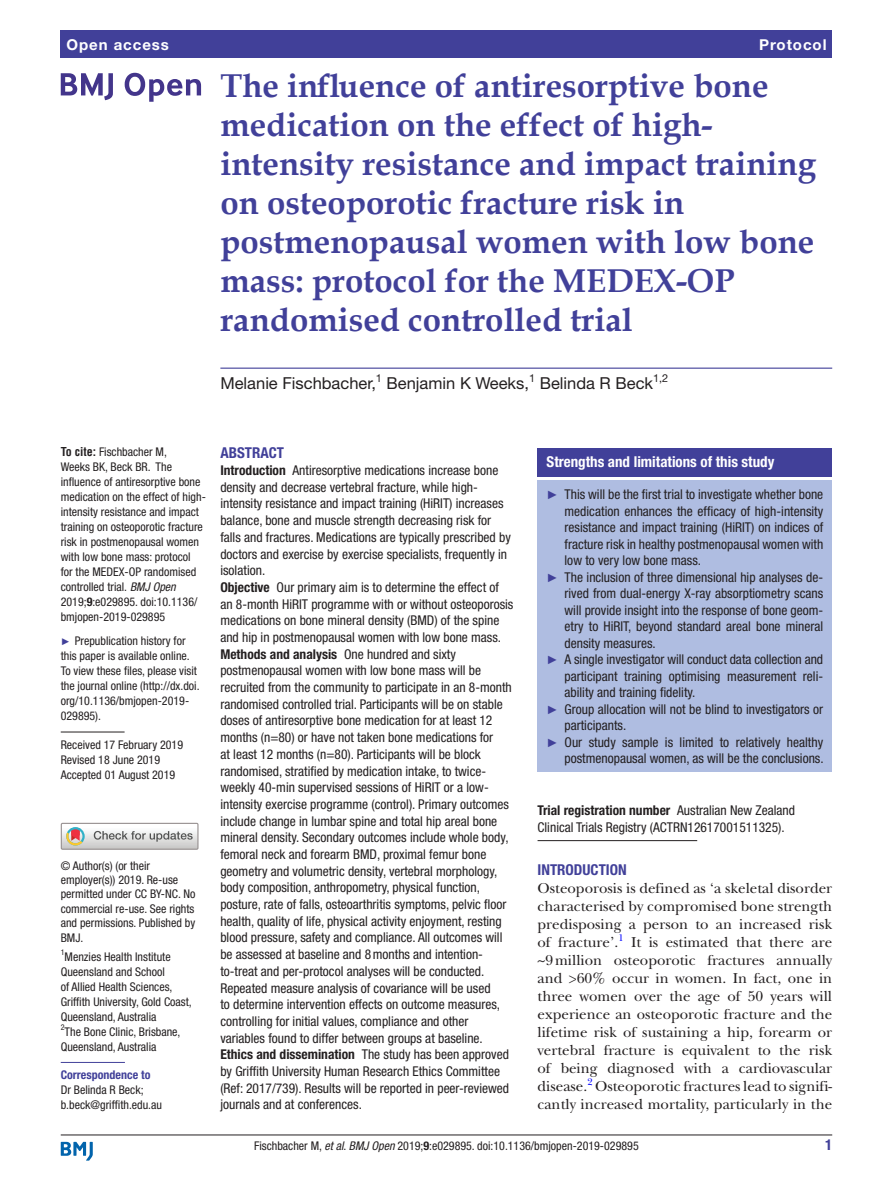
<style>
.page{position:relative;width:893px;height:1191px;background:#fff}
.page>*{position:absolute;margin:0;border:0;box-sizing:border-box;transform-origin:0 0}
.t1{font:700 33px/39px "Book Antiqua";color:#414099}
.t2{font:16.5px "Helvetica Neue LT Std";color:#231f20}
.t3{font:15px/18px "New Baskerville";color:#231f20;text-align:justify}
.t4{font:700 condensed 15px "Helvetica Neue LT Std";color:#fff}
.t5{font:700 condensed 15px "Helvetica Neue LT Std";color:#414099}
.t6{font:700 15px "Helvetica Neue LT Std";letter-spacing:.065em;color:#fff}
.t7{font:condensed 13.5px/16.6px "Helvetica Neue LT Std";color:#231f20}
.t8{font:condensed 12px/15px "Helvetica Neue LT Std";color:#231f20}
.t9{font:700 condensed 12px "Helvetica Neue LT Std";color:#414099}
.t10{font:10.95px "Helvetica Neue LT Std";color:#231f20}
.t11{font:9.9px "New Baskerville";color:#00f}
.t12{font:condensed 7.95px "Helvetica Neue LT Std";color:#231f20}
.s1{font-family:"Helvetica LT Std";font-weight:700}
.s2{font-style:italic}
.s3{font-weight:700}
.s4{font-family:"Arial";font-stretch:normal;font-size:9.75px;color:#414099}
.s5{font-family:"Arial";font-stretch:normal;font-size:12px;color:#414099}
</style>
<div class="page">
<hr style="left:61px;top:1134px;width:771px;height:1px;background:#231f20">
<svg style="left:61px;top:1141px;width:32px;height:19px"></svg>
<div style="left:61px;top:31px;width:771px;height:27px;background:#414099"></div>
<hr style="left:220px;top:367px;width:612px;height:2px;background:#414099">
<hr style="left:61px;top:731px;width:64px;height:1px;background:#231f20">
<hr style="left:61px;top:1062px;width:64px;height:1px;background:#414099">
<svg style="left:61px;top:73px;width:52px;height:27px"></svg>
<svg style="left:125px;top:73px;width:76px;height:29px"></svg>
<div style="left:61px;top:822px;width:138px;height:27px;border:1px solid #969090"></div>
<svg style="left:61px;top:823px;width:137px;height:26px"></svg>
<div style="left:538px;top:448px;width:294px;height:28px;background:#414099"></div>
<div style="left:538px;top:480px;width:294px;height:292px;background:#afbde1"></div>
<hr style="left:538px;top:840px;width:159px;height:1px;background:#231f20">
<p class="t6" style="left:66px;top:35px;width:104px">Open access</p>
<p class="t6" style="left:759px;top:35px;width:69px">Protocol</p>
<p class="t1" style="left:220px;top:66px;width:597px">The influence of antiresorptive bone medication on the effect of high&shy;intensity resistance and impact training on osteoporotic fracture risk in postmenopausal women with low bone mass: protocol for the MEDEX-OP randomised controlled trial</p>
<p class="t2" style="left:220px;top:374px;width:157px">Melanie Fischbacher,</p>
<p class="t10" style="left:376px;top:371px;width:8px">1</p>
<p class="t2" style="left:387px;top:374px;width:144px">Benjamin K Weeks,</p>
<p class="t10" style="left:529px;top:371px;width:8px">1</p>
<p class="t2" style="left:540px;top:374px;width:115px">Belinda R Beck</p>
<p class="t10" style="left:653px;top:371px;width:17px">1,2</p>
<p class="t8" style="left:61px;top:444px;width:147px"><span class="s1">To cite:</span> Fischbacher M,<br>Weeks BK, Beck BR. The influence of antiresorptive bone medication on the effect of high&shy;intensity resistance and impact training on osteoporotic fracture risk in postmenopausal women with low bone mass: protocol<br>for the MEDEX-OP randomised controlled trial. <span class="s2">BMJ Open<br></span>2019;<span class="s3">9</span>:e029895. doi:10.1136/ bmjopen-2019-029895</p>
<p class="t8" style="left:61px;top:633px;width:140px"><span class="s4">►</span> Prepublication history for this paper is available online.<br>To view these files, please visit the journal online (http://dx.doi. org/10.1136/bmjopen-2019-<br>029895).</p>
<p class="t8" style="left:61px;top:737px;width:124px">Received 17 February 2019<br>Revised 18 June 2019<br>Accepted 01 August 2019</p>
<p class="t8" style="left:61px;top:858px;width:136px;line-height:14.4px">© Author(s) (or their employer(s)) 2019. Re-use permitted under CC BY-NC. No commercial re-use. See rights and permissions. Published by<br>BMJ.</p>
<p class="t12" style="left:61px;top:948px;width:5px">1</p>
<p class="t8" style="left:61px;top:949px;width:133px;text-indent:4px">Menzies Health Institute<br>Queensland and School<br>of Allied Health Sciences,<br>Griffith University, Gold Coast,<br>Queensland, Australia<br><sup>2</sup>The Bone Clinic, Brisbane,<br>Queensland, Australia</p>
<p class="t9" style="left:61px;top:1067px;width:91px">Correspondence to</p>
<p class="t8" style="left:61px;top:1082px;width:103px">Dr Belinda R Beck; b.beck@griffith.edu.au</p>
<p class="t5" style="left:220px;top:444px;width:65px">Abstract</p>
<p class="t7" style="left:220px;top:462px;width:295px"><span class="s3">Introduction</span> Antiresorptive medications increase bone density and decrease vertebral fracture, while high&shy;intensity resistance and impact training (HiRIT) increases balance, bone and muscle strength decreasing risk for falls and fractures. Medications are typically prescribed by doctors and exercise by exercise specialists, frequently in isolation.<br><span class="s3">Objective</span> Our primary aim is to determine the effect of an 8-month HiRIT programme with or without osteoporosis medications on bone mineral density (BMD) of the spine and hip in postmenopausal women with low bone mass.<br><span class="s3">Methods and analysis</span> One hundred and sixty postmenopausal women with low bone mass will be recruited from the community to participate in an 8-month randomised controlled trial. Participants will be on stable doses of antiresorptive bone medication for at least 12 months (n=80) or have not taken bone medications for<br>at least 12 months (n=80). Participants will be block randomised, stratified by medication intake, to twice&shy;weekly 40-min supervised sessions of HiRIT or a low&shy;intensity exercise programme (control). Primary outcomes include change in lumbar spine and total hip areal bone mineral density. Secondary outcomes include whole body, femoral neck and forearm BMD, proximal femur bone geometry and volumetric density, vertebral morphology, body composition, anthropometry, physical function, posture, rate of falls, osteoarthritis symptoms, pelvic floor health, quality of life, physical activity enjoyment, resting blood pressure, safety and compliance. All outcomes will be assessed at baseline and 8months and intention&shy;to-treat and per-protocol analyses will be conducted.<br>Repeated measure analysis of covariance will be used<br>to determine intervention effects on outcome measures, controlling for initial values, compliance and other variables found to differ between groups at baseline.<br><span class="s3">Ethics and dissemination</span> The study has been approved by Griffith University Human Research Ethics Committee (Ref: 2017/739). Results will be reported in peer-reviewed journals and at conferences.</p>
<p class="t4" style="left:547px;top:453px;width:229px">Strengths and limitations of this study</p>
<p class="t7" style="left:547px;top:486px;width:278px"><span class="s5">►</span> This will be the first trial to investigate whether bone</p>
<p class="t7" style="left:565px;top:502px;width:260px">medication enhances the efficacy of high-intensity</p>
<p class="t7" style="left:565px;top:519px;width:260px">resistance and impact training (HiRIT) on indices of</p>
<p class="t7" style="left:565px;top:535px;width:260px">fracture risk in healthy postmenopausal women with</p>
<p class="t7" style="left:565px;top:552px;width:138px">low to very low bone mass.</p>
<p class="t7" style="left:547px;top:568px;width:278px"><span class="s5">►</span> The inclusion of three dimensional hip analyses de-</p>
<p class="t7" style="left:565px;top:585px;width:260px">rived from dual-energy X-ray absorptiometry scans</p>
<p class="t7" style="left:565px;top:601px;width:260px">will provide insight into the response of bone geom-</p>
<p class="t7" style="left:565px;top:618px;width:260px">etry to HiRIT, beyond standard areal bone mineral</p>
<p class="t7" style="left:565px;top:634px;width:93px">density measures.</p>
<p class="t7" style="left:547px;top:651px;width:278px"><span class="s5">►</span> A single investigator will conduct data collection and</p>
<p class="t7" style="left:565px;top:667px;width:260px">participant training optimising measurement reli-</p>
<p class="t7" style="left:565px;top:684px;width:132px">ability and training fidelity.</p>
<p class="t7" style="left:547px;top:700px;width:278px"><span class="s5">►</span> Group allocation will not be blind to investigators or</p>
<p class="t7" style="left:565px;top:717px;width:63px">participants.</p>
<p class="t7" style="left:547px;top:733px;width:278px"><span class="s5">►</span> Our study sample is limited to relatively healthy</p>
<p class="t7" style="left:565px;top:750px;width:261px">postmenopausal women, as will be the conclusions.</p>
<p class="t7" style="left:538px;top:802px;width:259px"><span class="s3">Trial registration number</span> Australian New Zealand<br>Clinical Trials Registry (ACTRN12617001511325).</p>
<p class="t5" style="left:538px;top:861px;width:91px">Introduction</p>
<p class="t3" style="left:538px;top:879px;width:296px">Osteoporosis is defined as ‘a skeletal disorder characterised by compromised bone strength predisposing a person to an increased risk of fracture’.</p>
<p class="t11" style="left:618px;top:931px;width:7px">1</p>
<p class="t3" style="left:538px;top:933px;width:296px;text-indent:93px">It is estimated that there are ~9million osteoporotic fractures annually and &gt;60% occur in women. In fact, one in three women over the age of 50 years will experience an osteoporotic fracture and the lifetime risk of sustaining a hip, forearm or vertebral fracture is equivalent to the risk of being diagnosed with a cardiovascular disease.<sup>2</sup> Osteoporotic fractures lead to signifi&shy;cantly increased mortality, particularly in the</p>
<p class="t8" style="left:254px;top:1137px;width:386px">Fischbacher M, <span class="s2">et al</span>. <span class="s2">BMJ Open</span> 2019;<span class="s3">9</span>:e029895. doi:10.1136/bmjopen-2019-029895</p>
<p class="t5" style="left:825px;top:1135px;width:9px">1</p>
</div>
